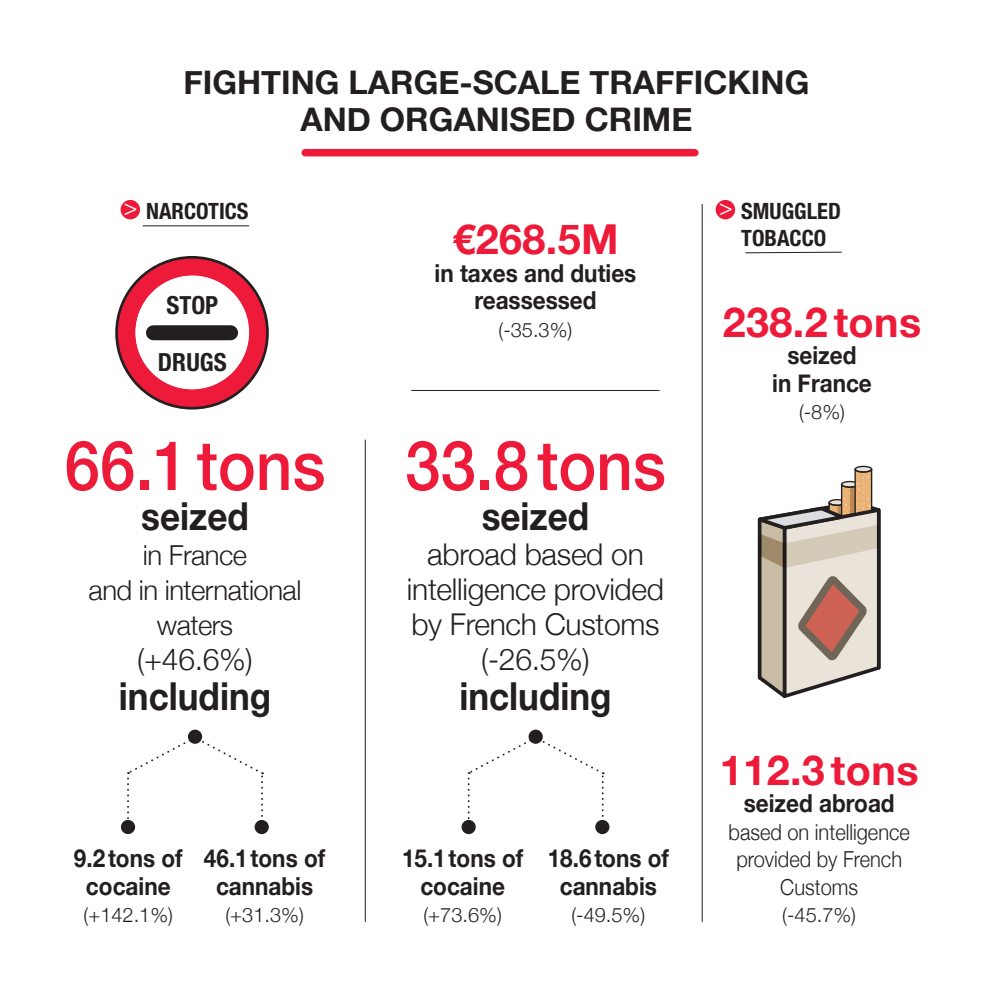
<style>
.page{position:relative;width:993px;height:993px;background:#fff}
.page>*{position:absolute;margin:0;border:0;box-sizing:border-box;transform-origin:0 0}
.t1{font:500 68.75px "Helvetica Neue";color:#ed1a3a;scale:.93 1}
.t2{font:700 41.25px "Helvetica Neue";letter-spacing:.01em;color:#ed1a3a}
.t3{font:700 38.5px "Helvetica Neue";color:#231f20;scale:.91 1}
.t4{font:700 32.5px/37.5px "Helvetica Neue";color:#231f20;text-align:center}
.t5{font:300 30px/35px "Helvetica Neue";letter-spacing:-.01em;color:#231f20;text-align:center}
.t6{font:300 27.5px/35px "Helvetica Neue";letter-spacing:-.02em;color:#231f20;text-align:center}
.t7{font:700 condensed 25px "Helvetica Neue";color:#231f20}
.t8{font:700 24.75px/27.5px "Helvetica Neue";color:#231f20;text-align:center;scale:.91 1}
.t9{font:700 condensed 22.5px/27px "Helvetica Neue";color:#231f20;text-align:center}
.t10{font:300 22px/27.5px "Helvetica Neue";color:#231f20;text-align:center;scale:.91 1}
.t11{font:300 20px "Helvetica Neue";color:#231f20}
</style>
<div class="page">
<hr style="left:701px;top:204px;width:1px;height:717px;background:#231f20">
<svg style="left:757px;top:465px;width:124px;height:233px"></svg>
<div style="left:715px;top:200px;width:19px;height:19px;background:#ed1a3a;border-radius:50%"></div>
<hr style="left:365px;top:440px;width:1px;height:481px;background:#231f20">
<div style="left:116px;top:257px;width:151px;height:151px;background:#ed1a3a;border-radius:50%"></div>
<div style="left:115px;top:256px;width:154px;height:153px;border:3px solid #231f20;border-radius:50%"></div>
<svg style="left:127px;top:736px;width:136px;height:91px"></svg>
<div style="left:188px;top:729px;width:14px;height:14px;background:#231f20;border-radius:50%"></div>
<div style="left:121px;top:819px;width:14px;height:14px;background:#231f20;border-radius:50%"></div>
<div style="left:254px;top:819px;width:15px;height:14px;background:#231f20;border-radius:50%"></div>
<hr style="left:411px;top:390px;width:248px;height:1px;background:#231f20">
<svg style="left:467px;top:736px;width:136px;height:91px"></svg>
<div style="left:528px;top:729px;width:14px;height:14px;background:#231f20;border-radius:50%"></div>
<div style="left:461px;top:819px;width:14px;height:14px;background:#231f20;border-radius:50%"></div>
<div style="left:595px;top:819px;width:14px;height:14px;background:#231f20;border-radius:50%"></div>
<div style="left:120px;top:200px;width:20px;height:19px;background:#ed1a3a;border-radius:50%"></div>
<hr style="left:143px;top:225px;width:106px;height:1px;background:#231f20">
<hr style="left:745px;top:252px;width:96px;height:1px;background:#231f20">
<div style="left:305px;top:149px;width:389px;height:7px;background:#ed1a3a"></div>
<div style="left:136px;top:275px;width:113px;height:114px;background:#fff;border-radius:50%"></div>
<div style="left:153px;top:325px;width:77px;height:15px;background:#231f20"></div>
<h3 class="t4" style="left:183px;top:64px;width:627px">FIGHTING LARGE-SCALE TRAFFICKING<br>AND ORGANISED CRIME</h3>
<p class="t9" style="left:124px;top:197px;width:126px"><sup>&gt;</sup> NARCOTICS</p>
<p class="t7" style="left:166px;top:290px;width:53px">STOP</p>
<p class="t7" style="left:158px;top:347px;width:70px">DRUGS</p>
<h1 class="t1" style="left:65px;top:410px;width:282px">66.1tons</h1>
<h3 class="t3" style="left:141px;top:486px;width:120px">seized</h3>
<p class="t6" style="left:89px;top:535px;width:214px">in France<br>and in international waters</p>
<p class="t5" style="left:137px;top:639px;width:117px">(+46.6%)</p>
<h3 class="t3" style="left:119px;top:666px;width:169px">including</h3>
<p class="t8" style="left:74px;top:844px;width:121px">9.2tons of cocaine</p>
<p class="t11" style="left:83px;top:898px;width:91px">(+142.1%)</p>
<p class="t8" style="left:204px;top:844px;width:135px">46.1tons of cannabis</p>
<p class="t11" style="left:225px;top:898px;width:80px">(+31.3%)</p>
<h2 class="t2" style="left:452px;top:207px;width:168px">€268.5M</h2>
<p class="t8" style="left:434px;top:260px;width:223px">in taxes and duties reassessed</p>
<p class="t11" style="left:498px;top:313px;width:75px">(-35.3%)</p>
<h1 class="t1" style="left:405px;top:410px;width:282px">33.8tons</h1>
<h3 class="t3" style="left:481px;top:486px;width:120px">seized</h3>
<p class="t5" style="left:407px;top:534px;width:258px">abroad based on intelligence provided by French Customs (-26.5%)</p>
<h3 class="t3" style="left:459px;top:666px;width:169px">including</h3>
<p class="t8" style="left:402px;top:844px;width:135px">15.1tons of cocaine</p>
<p class="t11" style="left:423px;top:898px;width:80px">(+73.6%)</p>
<p class="t8" style="left:547px;top:844px;width:135px">18.6tons of cannabis</p>
<p class="t11" style="left:571px;top:898px;width:75px">(-49.5%)</p>
<p class="t9" style="left:718px;top:197px;width:123px"><sup>&gt;</sup> SMUGGLED<br>TOBACCO</p>
<h2 class="t2" style="left:722px;top:289px;width:200px">238.2 tons</h2>
<p class="t8" style="left:772px;top:342px;width:111px">seized<br>in France</p>
<p class="t11" style="left:798px;top:396px;width:47px">(-8%)</p>
<h2 class="t2" style="left:719px;top:737px;width:200px">112.3 tons</h2>
<p class="t8" style="left:743px;top:790px;width:167px">seized abroad</p>
<p class="t10" style="left:728px;top:816px;width:201px">based on intelligence provided by French<br>Customs</p>
<p class="t11" style="left:782px;top:898px;width:75px">(-45.7%)</p>
</div>
